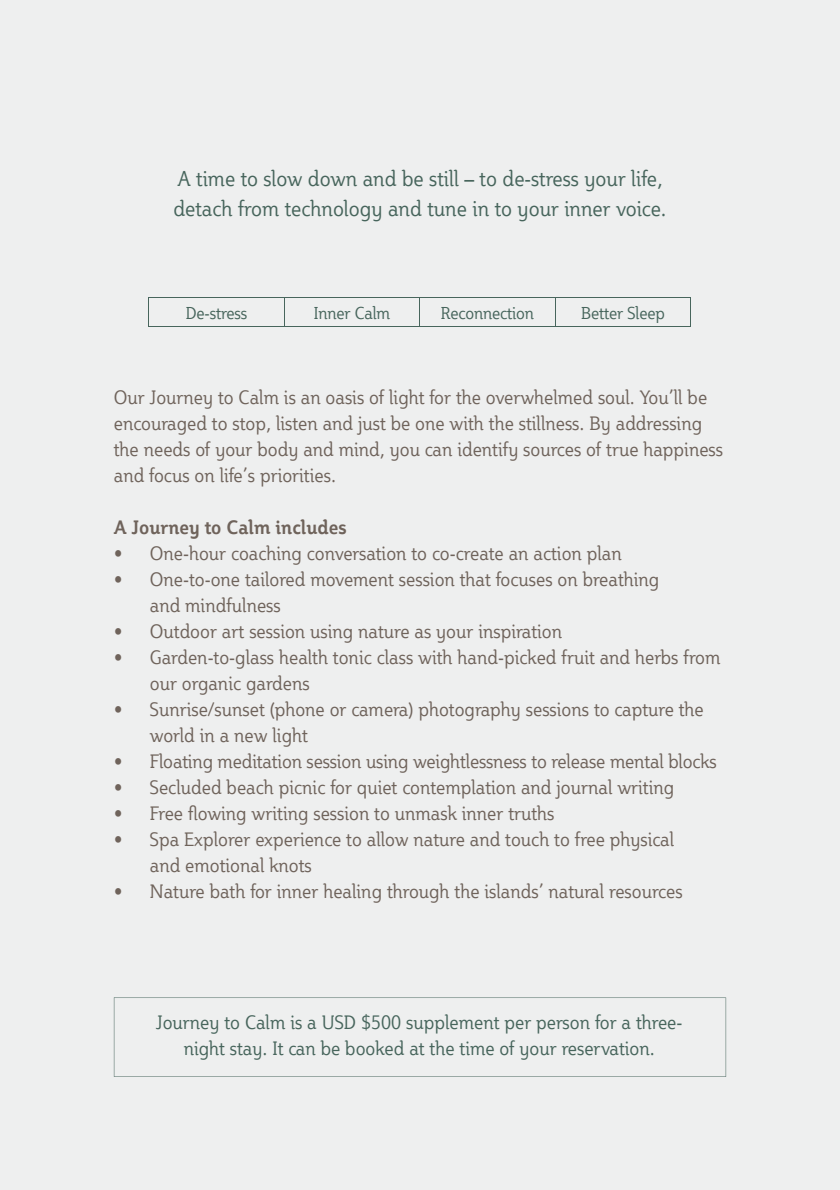
<style>
.page{position:relative;width:840px;height:1190px;background:#eeefef}
.page>*{position:absolute;margin:0;border:0;box-sizing:border-box;transform-origin:0 0}
.t1{font:21.4px/30px "Plume";color:#47655c;scale:.92 1}
.t2{font:19.2px/26px "Plume";color:#6f635b;scale:.92 1}
.t3{font:19.2px/26px "Plume";color:#47655c;text-align:center;scale:.92 1}
.t4{font:700 19.2px "Plume";color:#6f635b;scale:.92 1}
.t5{font:17.2px "Plume";letter-spacing:-.01em;color:#47655c;scale:.92 1}
</style>
<div class="page">
<hr style="left:148px;top:298px;width:136px;height:1px;background:#47655c">
<svg style="left:148px;top:299px;width:1px;height:27px"></svg>
<hr style="left:284px;top:298px;width:136px;height:1px;background:#47655c">
<svg style="left:284px;top:299px;width:1px;height:27px"></svg>
<hr style="left:420px;top:298px;width:135px;height:1px;background:#47655c">
<hr style="left:555px;top:298px;width:136px;height:1px;background:#47655c">
<svg style="left:555px;top:299px;width:1px;height:27px"></svg>
<hr style="left:148px;top:326px;width:543px;height:1px;background:#47655c">
<svg style="left:114px;top:998px;width:612px;height:79px"></svg>
<p class="t1" style="left:173px;top:163px;width:537px">A time to slow down and be still – to de-stress your life, detach from technology and tune in to your inner voice.</p>
<p class="t5" style="left:186px;top:302px;width:68px">De-stress</p>
<p class="t5" style="left:314px;top:302px;width:85px">Inner Calm</p>
<p class="t5" style="left:441px;top:302px;width:103px">Reconnection</p>
<p class="t5" style="left:581px;top:302px;width:92px">Better Sleep</p>
<p class="t2" style="left:114px;top:383px;width:664px">Our Journey to Calm is an oasis of light for the overwhelmed soul. You’ll be encouraged to stop, listen and just be one with the stillness. By addressing the needs of your body and mind, you can identify sources of true happiness and focus on life’s priorities.</p>
<p class="t4" style="left:114px;top:514px;width:255px">A Journey to Calm includes</p>
<p class="t2" style="left:114px;top:539px;width:554px">• One-hour coaching conversation to co-create an action plan</p>
<p class="t2" style="left:150px;top:565px;width:555px;text-indent:-36px">• One-to-one tailored movement session that focuses on breathing and mindfulness</p>
<p class="t2" style="left:114px;top:617px;width:489px">• Outdoor art session using nature as your inspiration</p>
<p class="t2" style="left:150px;top:643px;width:622px;text-indent:-36px">• Garden-to-glass health tonic class with hand-picked fruit and herbs from our organic gardens</p>
<p class="t2" style="left:150px;top:695px;width:604px;text-indent:-36px">• Sunrise/sunset (phone or camera) photography sessions to capture the world in a new light</p>
<p class="t2" style="left:114px;top:747px;width:657px">• Floating meditation session using weightlessness to release mental blocks</p>
<p class="t2" style="left:114px;top:773px;width:611px">• Secluded beach picnic for quiet contemplation and journal writing</p>
<p class="t2" style="left:114px;top:799px;width:480px">• Free flowing writing session to unmask inner truths</p>
<p class="t2" style="left:150px;top:825px;width:571px;text-indent:-36px">• Spa Explorer experience to allow nature and touch to free physical and emotional knots</p>
<p class="t2" style="left:114px;top:877px;width:620px">• Nature bath for inner healing through the islands’ natural resources</p>
<p class="t3" style="left:156px;top:1008px;width:574px">Journey to Calm is a USD $500 supplement per person for a three&shy;night stay. It can be booked at the time of your reservation.</p>
</div>
